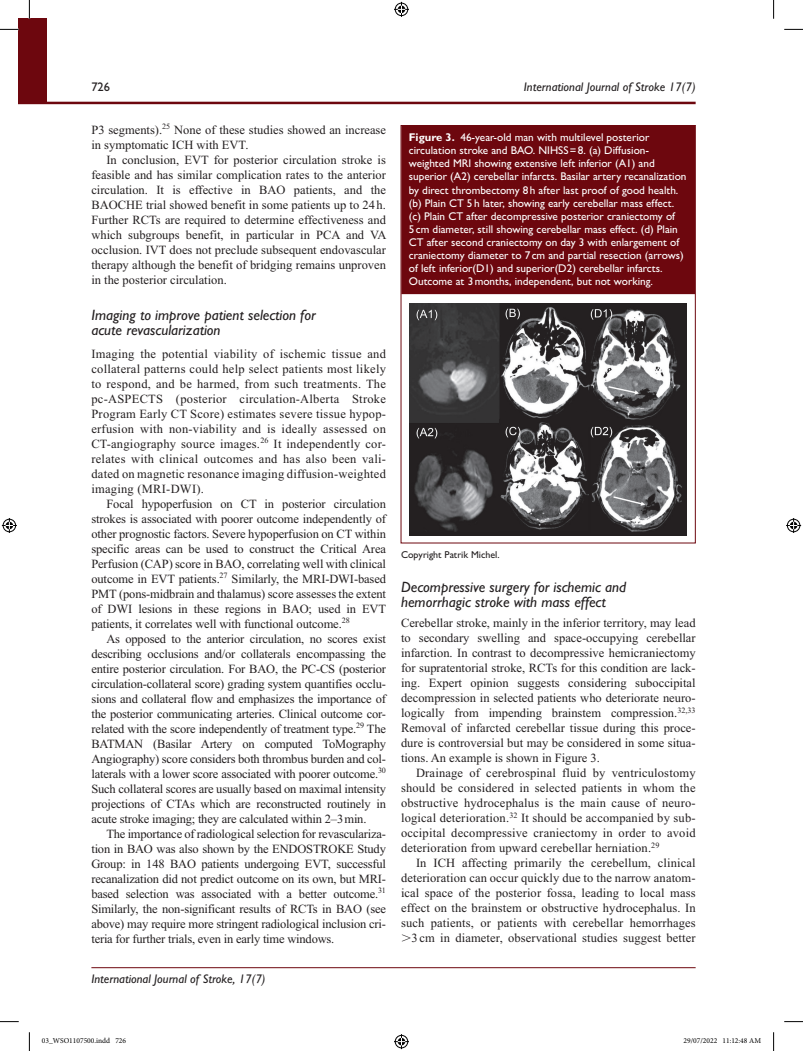
<style>
.page{position:relative;width:803px;height:1051px;background:#fff}
.page>*{position:absolute;margin:0;border:0;box-sizing:border-box;transform-origin:0 0}
.t1{font:italic 500 15px/15px "Gill Sans MT Pro";color:#231f20}
.t2{font:12.5px/15px "Times New Roman";letter-spacing:.01em;color:#231f20;text-align:justify}
.t3{font:italic 500 12.5px "Gill Sans MT Pro";color:#231f20}
.t4{font:500 12.5px "Gill Sans MT Pro";color:#231f20}
.t5{font:500 11.25px/13.1px "Gill Sans MT Pro";color:#fff}
.t6{font:500 10px "Gill Sans MT Pro";color:#231f20}
.t7{font:7.5px "Minion Pro";color:#000}
.s1{font-family:"Gill Sans Std";font-weight:700}
</style>
<div class="page">
<hr style="left:19px;top:102px;width:677px;height:2px;background:#6d070e">
<div style="left:19px;top:19px;width:28px;height:85px;background:#6d070e"></div>
<hr style="left:91px;top:967px;width:605px;height:1px;background:#6d070e">
<div style="left:401px;top:125px;width:294px;height:169px;background:#6d070e"></div>
<img style="left:410px;top:303px;width:276px;height:232px">
<div style="left:401px;top:125px;width:295px;height:418px;border:1px solid #6d070e"></div>
<svg style="left:0;top:29px;width:19px;height:1px"></svg>
<svg style="left:784px;top:29px;width:19px;height:1px"></svg>
<svg style="left:0;top:1021px;width:19px;height:1px"></svg>
<svg style="left:784px;top:1021px;width:19px;height:1px"></svg>
<svg style="left:29px;top:0;width:1px;height:19px"></svg>
<svg style="left:29px;top:1032px;width:1px;height:19px"></svg>
<svg style="left:773px;top:0;width:1px;height:19px"></svg>
<svg style="left:773px;top:1032px;width:1px;height:19px"></svg>
<svg style="left:394px;top:2px;width:15px;height:15px"></svg>
<svg style="left:394px;top:1034px;width:15px;height:15px"></svg>
<svg style="left:2px;top:518px;width:15px;height:15px"></svg>
<svg style="left:786px;top:518px;width:15px;height:15px"></svg>
<p class="t4" style="left:91px;top:79px;width:20px">726</p>
<p class="t3" style="left:524px;top:79px;width:173px">International Journal of Stroke 17(7)</p>
<p class="t2" style="left:91px;top:122px;width:296px">P3 segments).<sup>25</sup> None of these studies showed an increase in symptomatic ICH with EVT.</p>
<p class="t2" style="left:91px;top:152px;width:297px;text-indent:15px">In conclusion, EVT for posterior circulation stroke is feasible and has similar complication rates to the anterior circulation. It is effective in BAO patients, and the BAOCHE trial showed benefit in some patients up to 24 h.<br>Further RCTs are required to determine effectiveness and which subgroups benefit, in particular in PCA and VA occlusion. IVT does not preclude subsequent endovascular therapy although the benefit of bridging remains unproven in the posterior circulation.</p>
<p class="t1" style="left:91px;top:307px;width:226px">Imaging to improve patient selection for acute revascularization</p>
<p class="t2" style="left:91px;top:346px;width:296px">Imaging the potential viability of ischemic tissue and collateral patterns could help select patients most likely to respond, and be harmed, from such treatments. The pc-ASPECTS (posterior circulation-Alberta Stroke Program Early CT Score) estimates severe tissue hypop&shy;erfusion with non-viability and is ideally assessed on CT-angiography source images.<sup>26</sup> It independently cor&shy;relates with clinical outcomes and has also been vali&shy;dated on magnetic resonance imaging diffusion-weighted imaging (MRI-DWI).</p>
<p class="t2" style="left:91px;top:496px;width:296px;text-indent:15px">Focal hypoperfusion on CT in posterior circulation strokes is associated with poorer outcome independently of other prognostic factors. Severe hypoperfusion on CT within specific areas can be used to construct the Critical Area Perfusion (CAP) score in BAO, correlating well with clinical outcome in EVT patients.<sup>27</sup> Similarly, the MRI-DWI-based PMT (pons-midbrain and thalamus) score assesses the extent of DWI lesions in these regions in BAO; used in EVT patients, it correlates well with functional outcome.<sup>28</sup></p>
<p class="t2" style="left:91px;top:631px;width:296px;text-indent:15px">As opposed to the anterior circulation, no scores exist describing occlusions and/or collaterals encompassing the entire posterior circulation. For BAO, the PC-CS (posterior circulation-collateral score) grading system quantifies occlu&shy;sions and collateral flow and emphasizes the importance of the posterior communicating arteries. Clinical outcome cor&shy;related with the score independently of treatment type.<sup>29</sup> The BATMAN (Basilar Artery on computed ToMography Angiography) score considers both thrombus burden and col&shy;laterals with a lower score associated with poorer outcome.<sup>30<br></sup>Such collateral scores are usually based on maximal intensity projections of CTAs which are reconstructed routinely in acute stroke imaging; they are calculated within 2–3min.</p>
<p class="t2" style="left:91px;top:826px;width:296px;text-indent:15px">The importance of radiological selection for revasculariza&shy;tion in BAO was also shown by the ENDOSTROKE Study Group: in 148 BAO patients undergoing EVT, successful recanalization did not predict outcome on its own, but MRI&shy;based selection was associated with a better outcome.<sup>31<br></sup>Similarly, the non-significant results of RCTs in BAO (see above) may require more stringent radiological inclusion cri&shy;teria for further trials, even in early time windows.</p>
<p class="t3" style="left:91px;top:971px;width:176px">International Journal of Stroke, 17(7)</p>
<p class="t5" style="left:409px;top:130px;width:279px"><span class="s1">Figure 3.</span> 46-year-old man with multilevel posterior circulation stroke and BAO. NIHSS=8. (a) Diffusion&shy;weighted MRI showing extensive left inferior (A1) and superior (A2) cerebellar infarcts. Basilar artery recanalization by direct thrombectomy 8 h after last proof of good health. (b) Plain CT 5h later, showing early cerebellar mass effect. (c) Plain CT after decompressive posterior craniectomy of 5cm diameter, still showing cerebellar mass effect. (d) Plain CT after second craniectomy on day 3 with enlargement of craniectomy diameter to 7 cm and partial resection (arrows) of left inferior(D1) and superior(D2) cerebellar infarcts.<br>Outcome at 3months, independent, but not working.</p>
<p class="t6" style="left:401px;top:549px;width:100px">Copyright Patrik Michel.</p>
<p class="t1" style="left:401px;top:579px;width:227px">Decompressive surgery for ischemic and hemorrhagic stroke with mass effect</p>
<p class="t2" style="left:401px;top:615px;width:296px">Cerebellar stroke, mainly in the inferior territory, may lead to secondary swelling and space-occupying cerebellar infarction. In contrast to decompressive hemicraniectomy for supratentorial stroke, RCTs for this condition are lack&shy;ing. Expert opinion suggests considering suboccipital decompression in selected patients who deteriorate neuro&shy;logically from impending brainstem compression.<sup>32,33<br></sup>Removal of infarcted cerebellar tissue during this proce&shy;dure is controversial but may be considered in some situa&shy;tions. An example is shown in Figure 3.</p>
<p class="t2" style="left:401px;top:765px;width:296px;text-indent:15px">Drainage of cerebrospinal fluid by ventriculostomy should be considered in selected patients in whom the obstructive hydrocephalus is the main cause of neuro&shy;logical deterioration.<sup>32</sup> It should be accompanied by sub&shy;occipital decompressive craniectomy in order to avoid deterioration from upward cerebellar herniation.<sup>29</sup></p>
<p class="t2" style="left:401px;top:855px;width:296px;text-align:right">In ICH affecting primarily the cerebellum, clinical deterioration can occur quickly due to the narrow anatom&shy;ical space of the posterior fossa, leading to local mass effect on the brainstem or obstructive hydrocephalus. In such patients, or patients with cerebellar hemorrhages 3 cm in diameter, observational studies suggest better</p>
<p class="t7" style="left:42px;top:1036px;width:86px">03_WSO1107500.indd 726</p>
<p class="t7" style="left:683px;top:1036px;width:79px">29/07/2022 11:12:48 AM</p>
</div>
